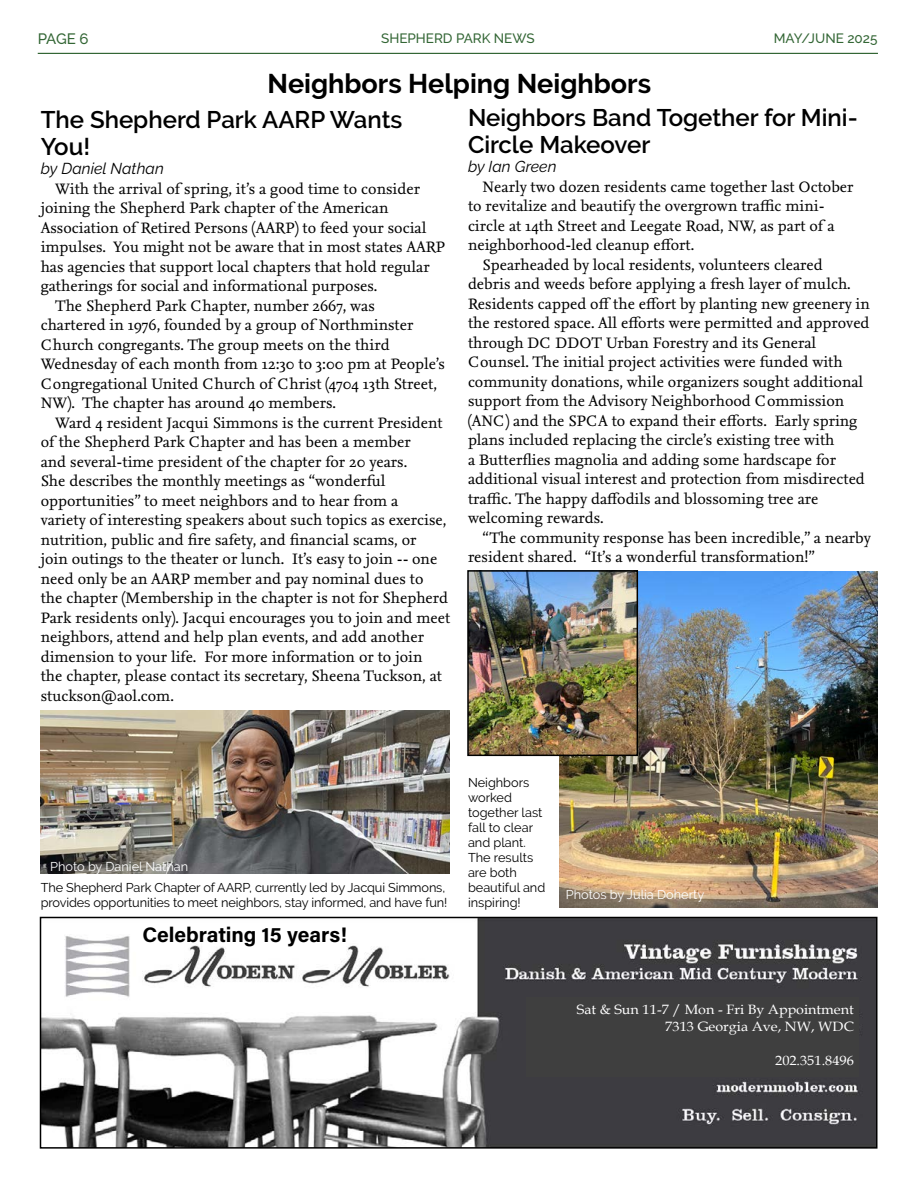
<style>
.page{position:relative;width:918px;height:1188px;background:#fff}
.page>*{position:absolute;margin:0;border:0;box-sizing:border-box;transform-origin:0 0}
.article_header{font:700 27px "Raleway";color:#000}
.Article_subhead_large_w_byline{font:600 24px/27px "Raleway";color:#000}
.t1{font:21px "Acumin VF";color:#000}
.article_body{font:15.75px/19.5px "Nexus Serif Pro";color:#000}
.byline{font:italic 15.75px "Raleway";letter-spacing:.005em;color:#000}
.t2{font:500 15px "Raleway";color:#336635}
.t3{font:13.5px/16.8px "Book Antiqua";color:#fff;text-align:right;scale:1.06 1}
.t4{font:500 13.5px "Raleway";color:#336635}
.photo_caption{font:12.75px/15px "Raleway";letter-spacing:-.01em;color:#000}
.photo_caption_white{font:12.75px "Raleway";color:#fff}
</style>
<div class="page">
<hr style="left:38px;top:53px;width:840px;height:1px;background:#336635">
<img style="left:43px;top:920px;width:832px;height:226px">
<div style="left:526px;top:997px;width:333px;height:79px;background:#3f3f3f"></div>
<div style="left:40px;top:917px;width:838px;height:232px;border:2px solid #000"></div>
<img style="left:559px;top:571px;width:319px;height:336px">
<img style="left:470px;top:573px;width:165px;height:180px">
<div style="left:467px;top:570px;width:171px;height:186px;border:2px solid #000"></div>
<img style="left:41px;top:711px;width:409px;height:162px">
<p class="t2" style="left:38px;top:30px;width:53px">PAGE 6</p>
<p class="t4" style="left:381px;top:30px;width:155px">SHEPHERD PARK NEWS</p>
<p class="t4" style="left:774px;top:30px;width:105px">MAY/JUNE 2025</p>
<p class="article_header" style="left:268px;top:68px;width:385px">Neighbors Helping Neighbors</p>
<p class="Article_subhead_large_w_byline" style="left:41px;top:106px;width:363px">The Shepherd Park AARP Wants<br>You!</p>
<p class="byline" style="left:41px;top:159px;width:125px">by Daniel Nathan</p>
<p class="article_body" style="left:41px;top:178px;width:406px;text-indent:15px">With the arrival of spring, it’s a good time to consider joining the Shepherd Park chapter of the American Association of Retired Persons (AARP) to feed your social impulses. You might not be aware that in most states AARP has agencies that support local chapters that hold regular gatherings for social and informational purposes.</p>
<p class="article_body" style="left:41px;top:295px;width:406px;text-indent:15px">The Shepherd Park Chapter, number 2667, was<br>chartered in 1976, founded by a group of Northminster Church congregants. The group meets on the third Wednesday of each month from 12:30 to 3:00 pm at People’s Congregational United Church of Christ (4704 13th Street, NW). The chapter has around 40 members.</p>
<p class="article_body" style="left:41px;top:412px;width:411px;text-indent:15px">Ward 4 resident Jacqui Simmons is the current President of the Shepherd Park Chapter and has been a member<br>and several-time president of the chapter for 20 years.<br>She describes the monthly meetings as “wonderful opportunities” to meet neighbors and to hear from a<br>variety of interesting speakers about such topics as exercise, nutrition, public and fire safety, and financial scams, or<br>join outings to the theater or lunch. It’s easy to join -- one need only be an AARP member and pay nominal dues to<br>the chapter (Membership in the chapter is not for Shepherd Park residents only). Jacqui encourages you to join and meet neighbors, attend and help plan events, and add another dimension to your life. For more information or to join<br>the chapter, please contact its secretary, Sheena Tuckson, at stuckson@aol.com.</p>
<p class="Article_subhead_large_w_byline" style="left:468px;top:104px;width:391px">Neighbors Band Together for Mini-<br>Circle Makeover</p>
<p class="byline" style="left:468px;top:158px;width:90px">by Ian Green</p>
<p class="article_body" style="left:468px;top:176px;width:387px;text-indent:15px">Nearly two dozen residents came together last October to revitalize and beautify the overgrown traffic mini&shy;circle at 14th Street and Leegate Road, NW, as part of a neighborhood-led cleanup effort.</p>
<p class="article_body" style="left:468px;top:254px;width:403px;text-indent:15px">Spearheaded by local residents, volunteers cleared<br>debris and weeds before applying a fresh layer of mulch.<br>Residents capped off the effort by planting new greenery in the restored space. All efforts were permitted and approved through DC DDOT Urban Forestry and its General Counsel. The initial project activities were funded with community donations, while organizers sought additional support from the Advisory Neighborhood Commission (ANC) and the SPCA to expand their efforts. Early spring plans included replacing the circle’s existing tree with<br>a Butterflies magnolia and adding some hardscape for additional visual interest and protection from misdirected traffic. The happy daffodils and blossoming tree are welcoming rewards.</p>
<p class="article_body" style="left:468px;top:527px;width:405px;text-indent:15px">“The community response has been incredible,” a nearby resident shared. “It’s a wonderful transformation!”</p>
<p class="photo_caption_white" style="left:50px;top:859px;width:140px">Photo by Daniel Nathan</p>
<p class="photo_caption" style="left:41px;top:880px;width:408px">The Shepherd Park Chapter of AARP, currently led by Jacqui Simmons, provides opportunities to meet neighbors, stay informed, and have fun!</p>
<p class="t1" style="left:142px;top:920px;width:206px">Celebrating 15 years!</p>
<p class="photo_caption" style="left:468px;top:775px;width:79px">Neighbors worked together last fall to clear and plant.<br>The results are both beautiful and inspiring!</p>
<p class="photo_caption_white" style="left:566px;top:887px;width:140px">Photos by Julia Doherty</p>
<p class="t3" style="left:577px;top:1001px;width:263px">Sat &amp; Sun 11-7 / Mon - Fri By Appointment<br>7313 Georgia Ave, NW, WDC</p>
<p class="t3" style="left:775px;top:1052px;width:76px">202.351.8496</p>
</div>
